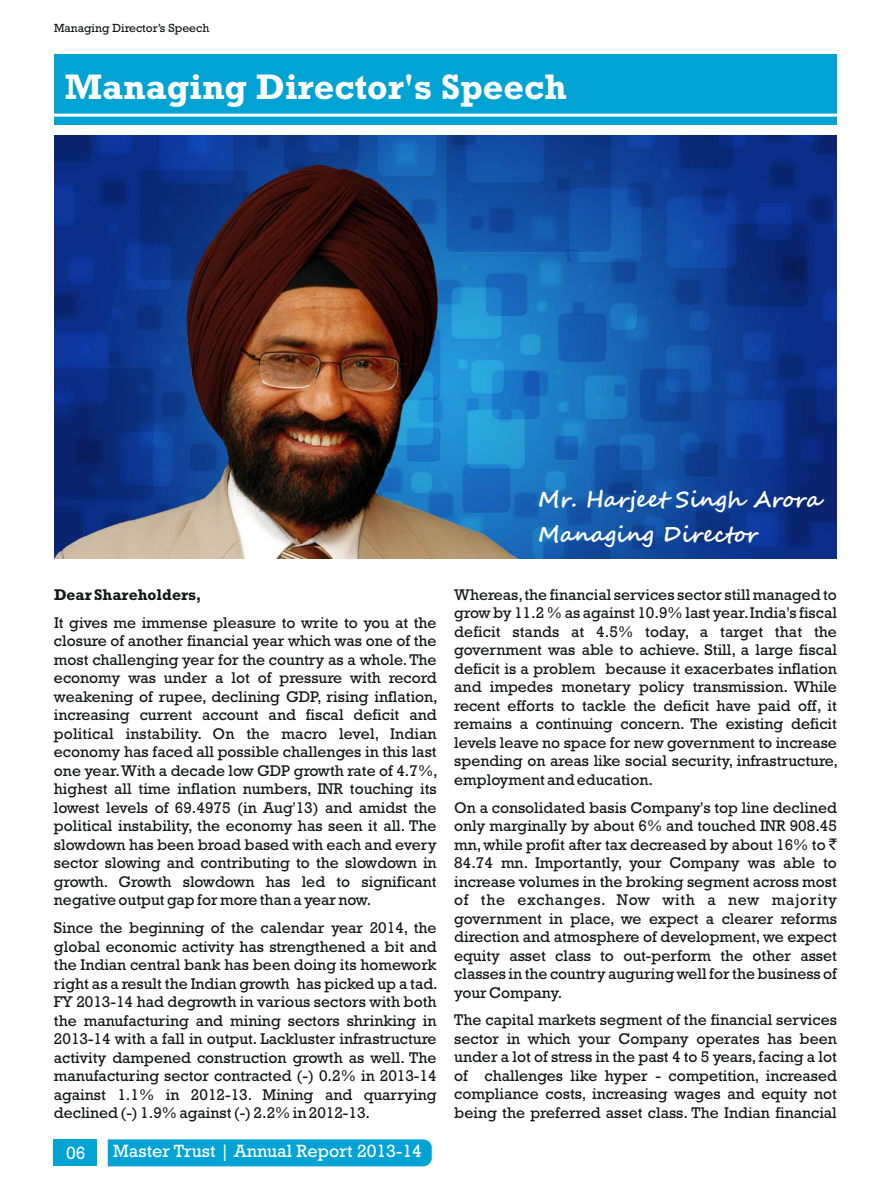
<style>
.page{position:relative;width:891px;height:1188px;background:#fff}
.page>*{position:absolute;margin:0;border:0;box-sizing:border-box;transform-origin:0 0}
.t1{font:700 36px "Rockwell";color:#fff}
.t2{font:700 21.9px/34.7px "Segoe Script";color:#fff}
.t3{font:18px "Rockwell";color:#fff}
.t4{font:15.75px/18.5px "Rockwell";color:#151616;text-align:justify}
.t5{font:700 15.75px "Rockwell";color:#151616}
.t6{font:12px "Rockwell";color:#151616}
.s1{font-family:"Rupee Foradian"}
</style>
<div class="page">
<img style="left:54px;top:135px;width:783px;height:423px">
<div style="left:54px;top:54px;width:783px;height:70px;background:#00a3d4"></div>
<hr style="left:54px;top:114px;width:783px;height:3px;background:#fff">
<div style="left:108px;top:1139px;width:324px;height:27px;background:#00a3d4"></div>
<div style="left:54px;top:1139px;width:43px;height:27px;background:#00a3d4"></div>
<img style="left:54px;top:166px;width:464px;height:392px">
<p class="t6" style="left:54px;top:24px;width:157px">Managing Director’s Speech</p>
<h1 class="t1" style="left:65px;top:74px;width:504px">Managing Director's Speech</h1>
<p class="t5" style="left:54px;top:589px;width:149px">Dear Shareholders,</p>
<p class="t4" style="left:54px;top:615px;width:385px">It gives me immense pleasure to write to you at the closure of another financial year which was one of the most challenging year for the country as a whole.The economy was under a lot of pressure with record weakening of rupee, declining GDP, rising inflation, increasing current account and fiscal deficit and political instability. On the macro level, Indian economy has faced all possible challenges in this last one year.With a decade low GDP growth rate of 4.7%, highest all time inflation numbers, INR touching its lowest levels of 69.4975 (in Aug'13) and amidst the political instability, the economy has seen it all. The slowdown has been broad based with each and every sector slowing and contributing to the slowdown in growth. Growth slowdown has led to significant negative output gap for more than a year now.</p>
<p class="t4" style="left:54px;top:920px;width:385px">Since the beginning of the calendar year 2014, the global economic activity has strengthened a bit and the Indian central bank has been doing its homework right as a result the Indian growth has picked up a tad.<br>FY 2013-14 had degrowth in various sectors with both the manufacturing and mining sectors shrinking in 2013-14 with a fall in output. Lackluster infrastructure activity dampened construction growth as well. The manufacturing sector contracted (-) 0.2% in 2013-14 against 1.1% in 2012-13. Mining and quarrying declined (-) 1.9% against (-) 2.2% in 2012-13.</p>
<p class="t3" style="left:66px;top:1147px;width:21px">06</p>
<p class="t3" style="left:113px;top:1145px;width:310px">Master Trust | Annual Report 2013-14</p>
<h2 class="t2" style="left:538px;top:484px;width:284px">Mr. Harjeet Singh Arora<br>Managing Director</h2>
<p class="t4" style="left:454px;top:587px;width:385px">Whereas,the financial services sector still managed to grow by 11.2 % as against 10.9% last year.India's fiscal deficit stands at 4.5% today, a target that the government was able to achieve. Still, a large fiscal deficit is a problem because it exacerbates inflation and impedes monetary policy transmission. While recent efforts to tackle the deficit have paid off, it remains a continuing concern. The existing deficit levels leave no space for new government to increase spending on areas like social security, infrastructure, employment and education.</p>
<p class="t4" style="left:454px;top:800px;width:384px">On a consolidated basis Company's top line declined only marginally by about 6% and touched INR 908.45 mn,while profit after tax decreased by about 16% to <span class="s1">` </span>84.74 mn. Importantly, your Company was able to increase volumes in the broking segment across most of the exchanges. Now with a new majority government in place, we expect a clearer reforms direction and atmosphere of development, we expect equity asset class to out-perform the other asset classes in the country auguring well for the business of your Company.</p>
<p class="t4" style="left:454px;top:1012px;width:384px">The capital markets segment of the financial services sector in which your Company operates has been under a lot of stress in the past 4 to 5 years,facing a lot of challenges like hyper - competition, increased compliance costs, increasing wages and equity not being the preferred asset class. The Indian financial</p>
</div>
